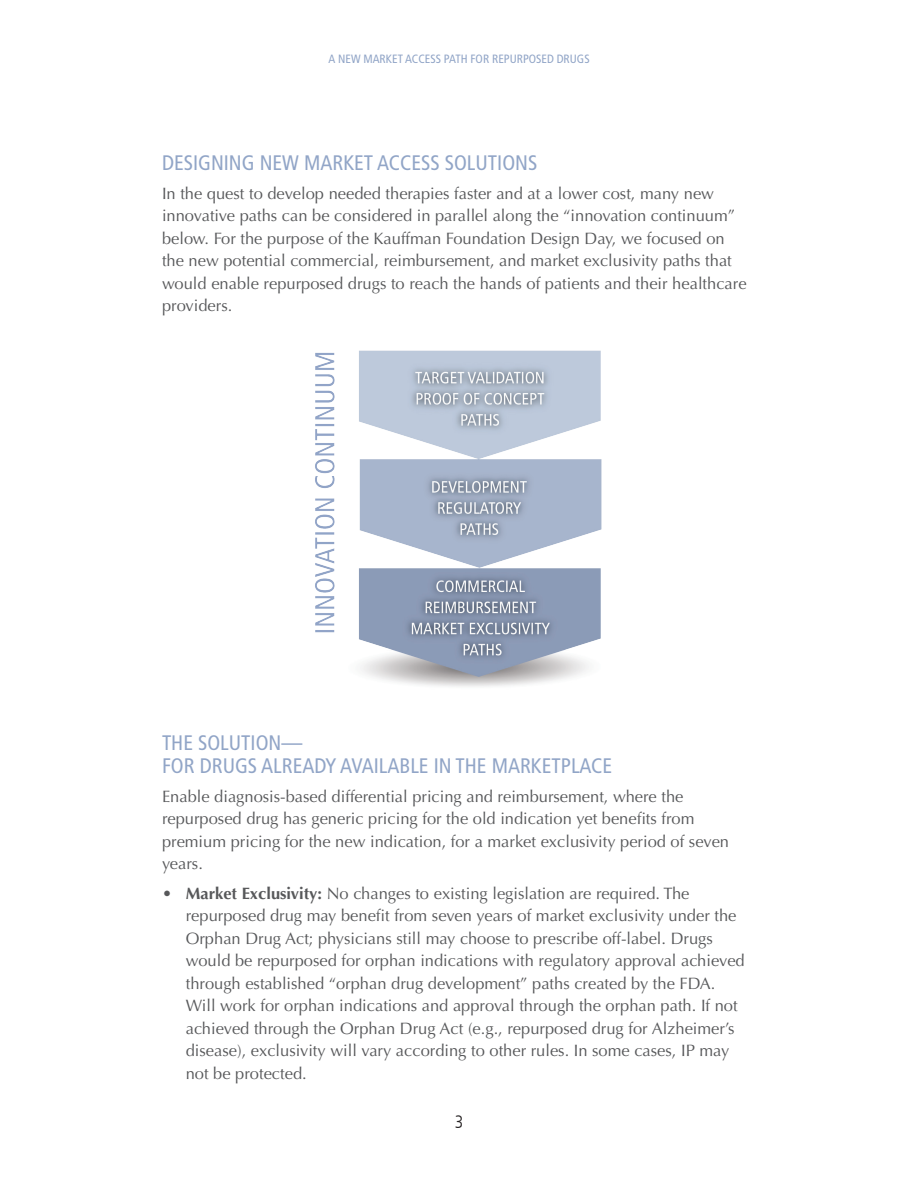
<style>
.page{position:relative;width:918px;height:1188px;background:#fff}
.page>*{position:absolute;margin:0;border:0;box-sizing:border-box;transform-origin:0 0}
.t1{font:condensed 21px/22.5px "Frutiger LT Com";color:#91a5c7}
.t2{font:300 condensed 18px "Frutiger LT Com";color:#231f20}
.t3{font:16.5px/22.5px "Optima LT Std";color:#57585a}
.t4{font:condensed 12px "Frutiger LT Com";color:#91a5c7}
.s1{font-weight:700}
</style>
<div class="page">
<img style="left:315px;top:350px;width:287px;height:337px">
<p class="t4" style="left:328px;top:52px;width:263px">A NEW MARKET ACCESS PATH FOR REPURPOSED DRUGS</p>
<p class="t1" style="left:162px;top:151px;width:377px">DESIGNING NEW MARKET ACCESS SOLUTIONS</p>
<p class="t3" style="left:162px;top:182px;width:586px">In the quest to develop needed therapies faster and at a lower cost, many new innovative paths can be considered in parallel along the “innovation continuum” below. For the purpose of the Kauffman Foundation Design Day, we focused on the new potential commercial, reimbursement, and market exclusivity paths that would enable repurposed drugs to reach the hands of patients and their healthcare providers.</p>
<p class="t1" style="left:162px;top:732px;width:452px">THE SOLUTION—<br>FOR DRUGS ALREADY AVAILABLE IN THE MARKETPLACE</p>
<p class="t3" style="left:162px;top:785px;width:569px">Enable diagnosis-based differential pricing and reimbursement, where the repurposed drug has generic pricing for the old indication yet benefits from premium pricing for the new indication, for a market exclusivity period of seven years.</p>
<p class="t3" style="left:186px;top:882px;width:561px;text-indent:-24px">• <span class="s1">Market Exclusivity:</span> No changes to existing legislation are required. The repurposed drug may benefit from seven years of market exclusivity under the Orphan Drug Act; physicians still may choose to prescribe off-label. Drugs would be repurposed for orphan indications with regulatory approval achieved through established “orphan drug development” paths created by the FDA.<br>Will work for orphan indications and approval through the orphan path. If not achieved through the Orphan Drug Act (e.g., repurposed drug for Alzheimer’s disease), exclusivity will vary according to other rules. In some cases, IP may not be protected.</p>
<p class="t2" style="left:455px;top:1112px;width:10px">3</p>
</div>
